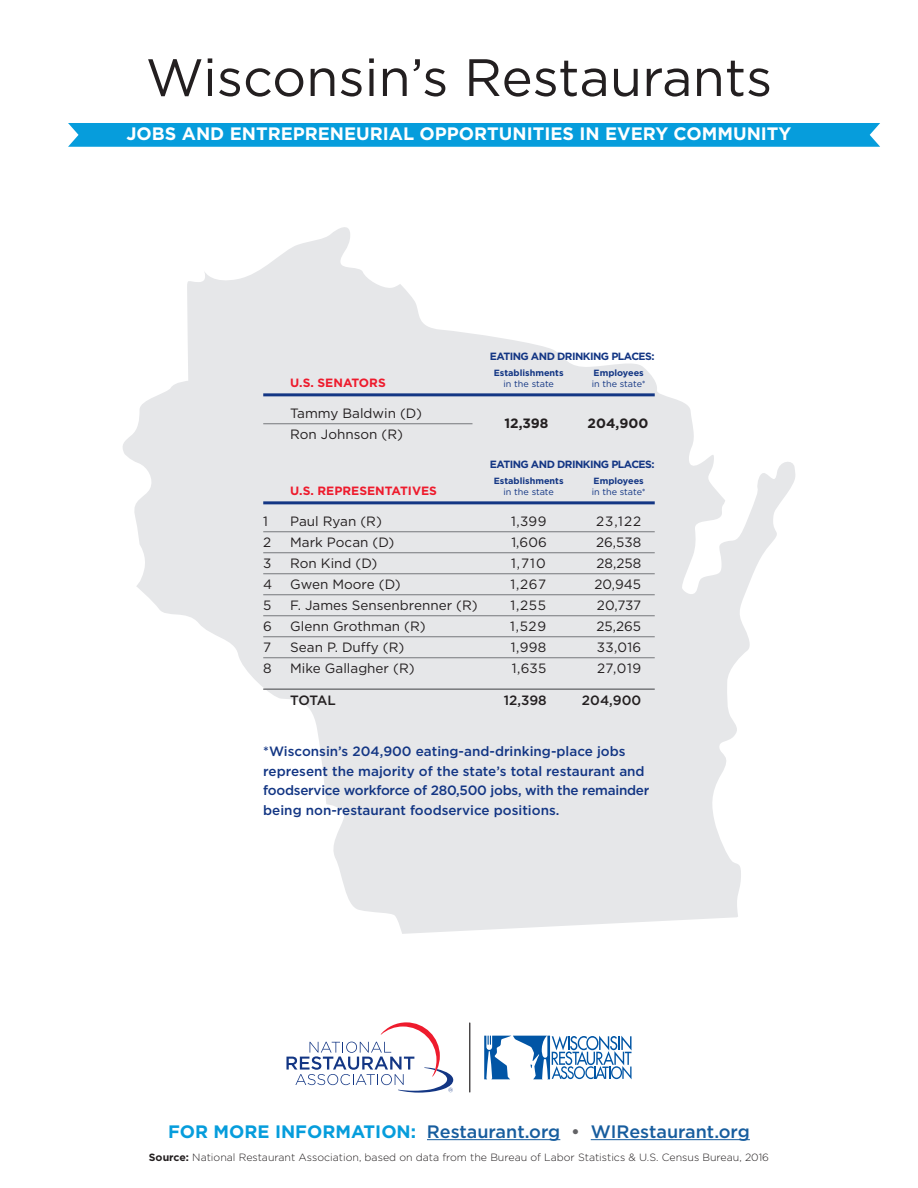
<style>
.page{position:relative;width:918px;height:1188px;background:#fff}
.page>*{position:absolute;margin:0;border:0;box-sizing:border-box;transform-origin:0 0}
.t1{font:52.5px "Gotham";color:#231f20}
.t2{font:700 18px "Gotham";color:#fff}
.t3{font:500 18px "Gotham";color:#175d9e}
.t4{font:13.5px/21px "Gotham";color:#231f20}
.t5{font:500 13.5px/19.5px "Gotham";color:#133684}
.t6{font:500 13.5px "Gotham";color:#231f20}
.t7{font:700 13.5px "Gotham";color:#231f20}
.t8{font:700 12px "Gotham";color:#ee1b2d}
.t9{font:300 10.5px "Gotham";color:#231f20}
.t10{font:700 10.5px "Gotham";letter-spacing:-.05em;color:#133684}
.t11{font:700 9px "Gotham";color:#133684}
.t12{font:9px "Gotham";color:#133684}
.s1{font-weight:700;color:#069ddc}
.s2{color:#636366}
.s3{font-weight:700}
</style>
<div class="page">
<div style="left:68px;top:123px;width:812px;height:24px;background:#069ddc"></div>
<svg style="left:123px;top:227px;width:672px;height:707px;fill:#e6e7e9"></svg>
<hr style="left:263px;top:423px;width:209px;height:1px;background:#76787b">
<hr style="left:263px;top:393px;width:392px;height:3px;background:#133684">
<hr style="left:263px;top:531px;width:392px;height:1px;background:#76787b">
<hr style="left:263px;top:552px;width:392px;height:1px;background:#76787b">
<hr style="left:263px;top:573px;width:392px;height:1px;background:#76787b">
<hr style="left:263px;top:594px;width:392px;height:1px;background:#76787b">
<hr style="left:263px;top:615px;width:392px;height:1px;background:#76787b">
<hr style="left:263px;top:636px;width:392px;height:1px;background:#76787b">
<hr style="left:263px;top:657px;width:392px;height:1px;background:#76787b">
<hr style="left:263px;top:688px;width:392px;height:2px;background:#76787b">
<hr style="left:263px;top:501px;width:392px;height:3px;background:#133684">
<svg style="left:286px;top:1022px;width:167px;height:71px"></svg>
<hr style="left:469px;top:1023px;width:1px;height:69px;background:#231f20">
<hr style="left:427px;top:1139px;width:133px;height:1px;background:#175d9e">
<hr style="left:591px;top:1139px;width:159px;height:1px;background:#175d9e">
<svg style="left:484px;top:1036px;width:148px;height:44px"></svg>
<h1 class="t1" style="left:146px;top:44px;width:628px">Wisconsin’s Restaurants</h1>
<h2 class="t2" style="left:126px;top:121px;width:667px">JOBS AND ENTREPRENEURIAL OPPORTUNITIES IN EVERY COMMUNITY</h2>
<p class="t10" style="left:490px;top:350px;width:166px">EATING AND DRINKING PLACES:</p>
<p class="t11" style="left:494px;top:367px;width:71px">Establishments</p>
<p class="t11" style="left:594px;top:367px;width:52px">Employees</p>
<p class="t8" style="left:290px;top:374px;width:97px">U.S. SENATORS</p>
<p class="t12" style="left:504px;top:378px;width:52px">in the state</p>
<p class="t12" style="left:592px;top:378px;width:56px">in the state*</p>
<p class="t4" style="left:290px;top:402px;width:133px">Tammy Baldwin (D)<br>Ron Johnson (R)</p>
<p class="t7" style="left:504px;top:415px;width:46px">12,398</p>
<p class="t7" style="left:588px;top:415px;width:62px">204,900</p>
<p class="t10" style="left:490px;top:458px;width:166px">EATING AND DRINKING PLACES:</p>
<p class="t11" style="left:494px;top:475px;width:71px">Establishments</p>
<p class="t11" style="left:594px;top:475px;width:52px">Employees</p>
<p class="t8" style="left:290px;top:482px;width:148px">U.S. REPRESENTATIVES</p>
<p class="t12" style="left:504px;top:486px;width:52px">in the state</p>
<p class="t12" style="left:592px;top:486px;width:56px">in the state*</p>
<p class="t4" style="left:263px;top:510px;width:6px">1</p>
<p class="t4" style="left:290px;top:510px;width:93px">Paul Ryan (R)</p>
<p class="t4" style="left:511px;top:510px;width:37px">1,399</p>
<p class="t4" style="left:596px;top:510px;width:47px">23,122</p>
<p class="t4" style="left:263px;top:531px;width:10px">2</p>
<p class="t4" style="left:290px;top:531px;width:106px">Mark Pocan (D)</p>
<p class="t4" style="left:511px;top:531px;width:37px">1,606</p>
<p class="t4" style="left:596px;top:531px;width:47px">26,538</p>
<p class="t4" style="left:263px;top:552px;width:10px">3</p>
<p class="t4" style="left:290px;top:552px;width:89px">Ron Kind (D)</p>
<p class="t4" style="left:511px;top:552px;width:36px">1,710</p>
<p class="t4" style="left:596px;top:552px;width:46px">28,258</p>
<p class="t4" style="left:263px;top:573px;width:11px">4</p>
<p class="t4" style="left:290px;top:573px;width:112px">Gwen Moore (D)</p>
<p class="t4" style="left:511px;top:573px;width:37px">1,267</p>
<p class="t4" style="left:594px;top:573px;width:48px">20,945</p>
<p class="t4" style="left:263px;top:594px;width:10px">5</p>
<p class="t4" style="left:290px;top:594px;width:189px">F. James Sensenbrenner (R)</p>
<p class="t4" style="left:511px;top:594px;width:37px">1,255</p>
<p class="t4" style="left:597px;top:594px;width:46px">20,737</p>
<p class="t4" style="left:263px;top:615px;width:10px">6</p>
<p class="t4" style="left:290px;top:615px;width:137px">Glenn Grothman (R)</p>
<p class="t4" style="left:510px;top:615px;width:37px">1,529</p>
<p class="t4" style="left:597px;top:615px;width:46px">25,265</p>
<p class="t4" style="left:263px;top:636px;width:10px">7</p>
<p class="t4" style="left:290px;top:636px;width:116px">Sean P. Duffy (R)</p>
<p class="t4" style="left:511px;top:636px;width:37px">1,998</p>
<p class="t4" style="left:597px;top:636px;width:46px">33,016</p>
<p class="t4" style="left:263px;top:657px;width:10px">8</p>
<p class="t4" style="left:290px;top:657px;width:126px">Mike Gallagher (R)</p>
<p class="t4" style="left:512px;top:657px;width:36px">1,635</p>
<p class="t4" style="left:597px;top:657px;width:46px">27,019</p>
<p class="t6" style="left:290px;top:691px;width:47px">TOTAL</p>
<p class="t6" style="left:504px;top:691px;width:44px">12,398</p>
<p class="t6" style="left:582px;top:691px;width:61px">204,900</p>
<p class="t5" style="left:263px;top:742px;width:388px">*Wisconsin’s 204,900 eating-and-drinking-place jobs represent the majority of the state’s total restaurant and foodservice workforce of 280,500 jobs, with the remainder being non-restaurant foodservice positions.</p>
<h2 class="t3" style="left:168px;top:1120px;width:583px"><span class="s1">FOR MORE INFORMATION:</span> Restaurant.org <span class="s2">•</span> WIRestaurant.org</h2>
<p class="t9" style="left:149px;top:1151px;width:622px"><span class="s3">Source:</span> National Restaurant Association, based on data from the Bureau of Labor Statistics &amp; U.S. Census Bureau, 2016</p>
</div>
